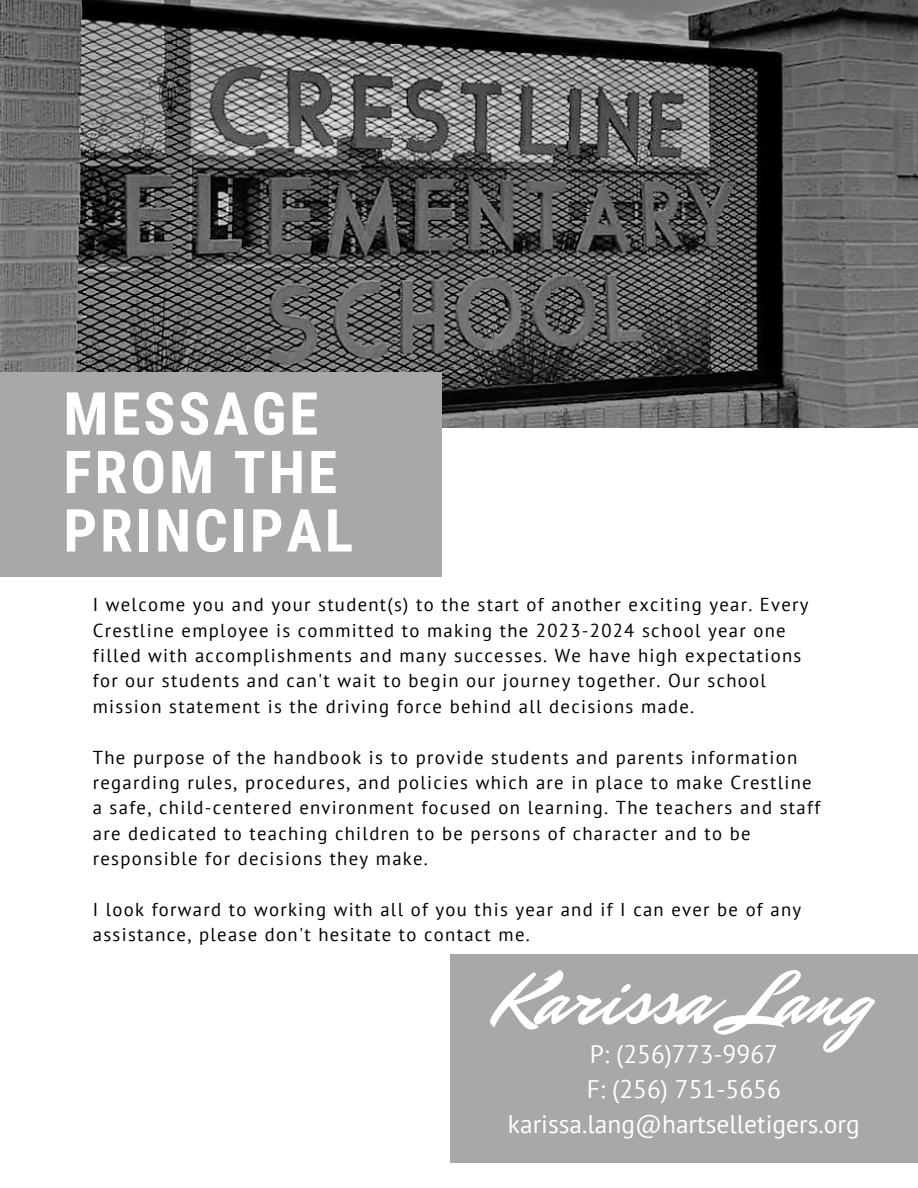
<style>
.page{position:relative;width:918px;height:1188px;background:#fff}
.page>*{position:absolute;margin:0;border:0;box-sizing:border-box;transform-origin:0 0}
.t1{font:79.05px "Mr Dafoe";color:#fff}
.t2{font:700 59.25px/58.5px "Roboto Condensed";letter-spacing:.05em;color:#fff}
.t3{font:25.35px "PT Sans";color:#fff}
.t4{font:18.6px/25.3px "PT Sans";letter-spacing:.07em;color:#000}
</style>
<div class="page">
<img style="left:0;top:0;width:918px;height:428px">
<div style="left:0;top:372px;width:442px;height:205px;background:#a8a8a8"></div>
<div style="left:450px;top:955px;width:468px;height:208px;background:#a8a8a8"></div>
<p class="t2" style="left:63px;top:385px;width:291px">MESSAGE<br>FROM THE<br>PRINCIPAL</p>
<p class="t4" style="left:93px;top:592px;width:717px">I welcome you and your student(s) to the start of another exciting year. Every Crestline employee is committed to making the 2023-2024 school year one filled with accomplishments and many successes. We have high expectations for our students and can't wait to begin our journey together. Our school mission statement is the driving force behind all decisions made.</p>
<p class="t4" style="left:93px;top:744px;width:729px">The purpose of the handbook is to provide students and parents information regarding rules, procedures, and policies which are in place to make Crestline a safe, child-centered environment focused on learning. The teachers and staff are dedicated to teaching children to be persons of character and to be responsible for decisions they make.</p>
<p class="t4" style="left:93px;top:896px;width:710px">I look forward to working with all of you this year and if I can ever be of any assistance, please don't hesitate to contact me.</p>
<p class="t1" style="left:498px;top:946px;width:373px">Karissa Lang</p>
<p class="t3" style="left:590px;top:1037px;width:190px">P: (256)773-9967</p>
<p class="t3" style="left:587px;top:1072px;width:196px">F: (256) 751-5656</p>
<p class="t3" style="left:508px;top:1107px;width:353px">karissa.lang@hartselletigers.org</p>
</div>
